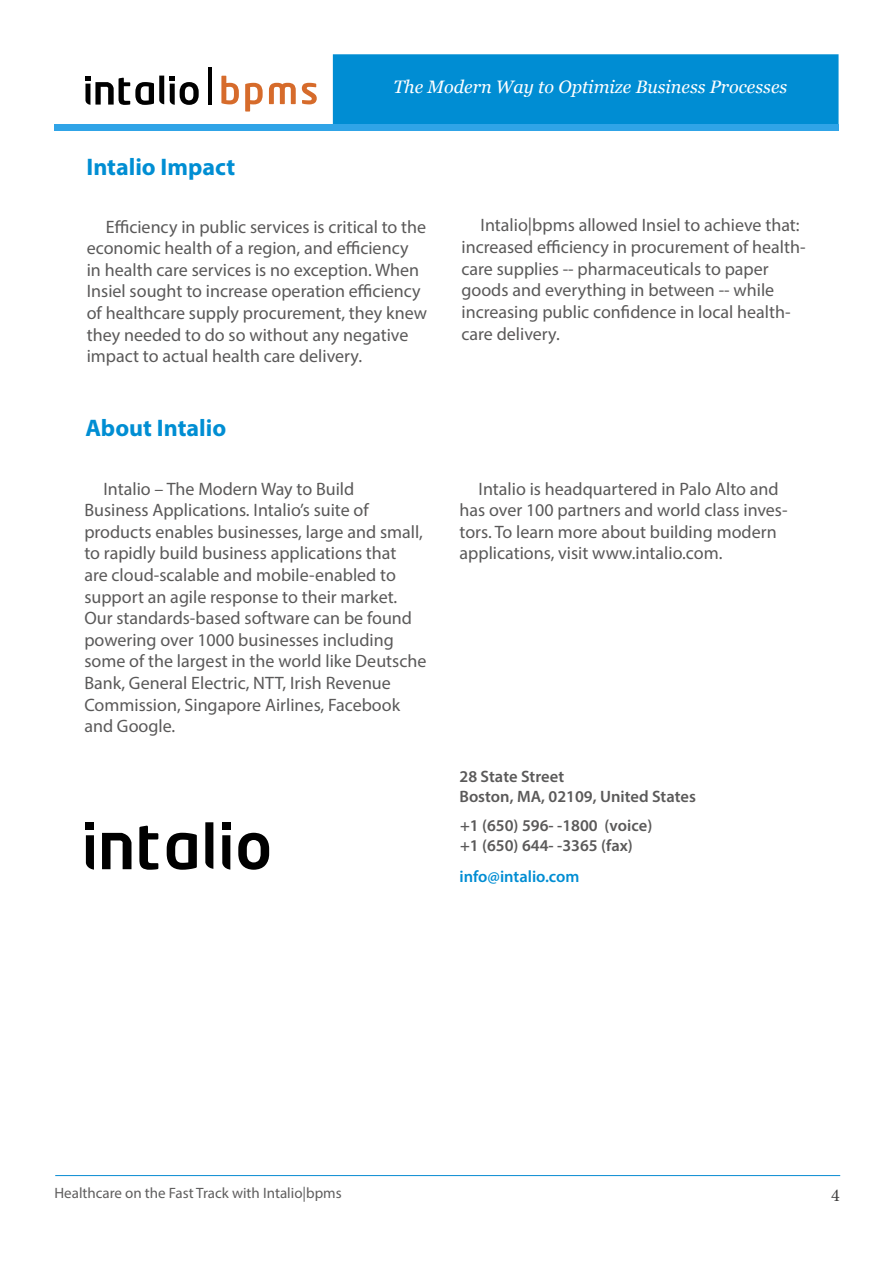
<style>
.page{position:relative;width:893px;height:1263px;background:#fff}
.page>*{position:absolute;margin:0;border:0;box-sizing:border-box;transform-origin:0 0}
.t1{font:700 24px "Myriad Pro";color:#008ed3}
.t2{font:18px/21.6px "Myriad Pro";color:#5a5959}
.t3{font:italic 18px "Georgia";color:#fff}
.t4{font:18px "Minion Pro";color:#3e3d3d}
.t5{font:600 16.5px/20.5px "Myriad Pro";color:#5a5959}
.t6{font:600 16.5px "Myriad Pro";color:#008dd3}
.t7{font:15px "Myriad Pro";color:#5f5e5e}
</style>
<div class="page">
<div style="left:333px;top:54px;width:505px;height:70px;background:#008dd3"></div>
<div style="left:54px;top:124px;width:784px;height:7px;background:#30a4e7"></div>
<hr style="left:208px;top:67px;width:3px;height:38px;background:#000">
<svg style="left:85px;top:76px;width:114px;height:29px"></svg>
<svg style="left:221px;top:76px;width:18px;height:28px"></svg>
<svg style="left:245px;top:83px;width:18px;height:29px"></svg>
<svg style="left:269px;top:83px;width:27px;height:21px"></svg>
<svg style="left:302px;top:83px;width:15px;height:21px"></svg>
<hr style="left:55px;top:1175px;width:785px;height:1px;background:#098cd2">
<div style="left:85px;top:822px;width:9px;height:8px;background:#000"></div>
<svg style="left:86px;top:835px;width:8px;height:35px"></svg>
<div style="left:222px;top:822px;width:9px;height:8px;background:#000"></div>
<svg style="left:222px;top:835px;width:8px;height:35px"></svg>
<svg style="left:205px;top:822px;width:8px;height:47px"></svg>
<svg style="left:102px;top:833px;width:29px;height:36px"></svg>
<svg style="left:139px;top:826px;width:19px;height:44px"></svg>
<svg style="left:167px;top:833px;width:30px;height:37px"></svg>
<svg style="left:238px;top:833px;width:31px;height:37px"></svg>
<p class="t3" style="left:393px;top:75px;width:395px">The Modern Way to Optimize Business Processes</p>
<p class="t1" style="left:86px;top:152px;width:150px">Intalio Impact</p>
<p class="t2" style="left:87px;top:215px;width:342px;text-indent:19px">Efficiency in public services is critical to the economic health of a region, and efficiency in health care services is no exception. When Insiel sought to increase operation efficiency of healthcare supply procurement, they knew they needed to do so without any negative impact to actual health care delivery.</p>
<p class="t2" style="left:461px;top:214px;width:346px;text-indent:19px">Intalio|bpms allowed Insiel to achieve that: increased efficiency in procurement of health&shy;care supplies -- pharmaceuticals to paper goods and everything in between -- while increasing public confidence in local health&shy;care delivery.</p>
<p class="t1" style="left:85px;top:413px;width:142px">About Intalio</p>
<p class="t2" style="left:103px;top:477px;width:252px">Intalio – The Modern Way to Build</p>
<p class="t2" style="left:84px;top:499px;width:286px">Business Applications. Intalio’s suite of</p>
<p class="t2" style="left:84px;top:521px;width:344px">products enables businesses, large and small, to rapidly build business applications that<br>are cloud-scalable and mobile-enabled to support an agile response to their market.<br>Our standards-based software can be found powering over 1000 businesses including some of the largest in the world like Deutsche Bank, General Electric, NTT, Irish Revenue Commission, Singapore Airlines, Facebook and Google.</p>
<p class="t2" style="left:459px;top:477px;width:330px;text-indent:19px">Intalio is headquartered in Palo Alto and has over 100 partners and world class inves&shy;tors. To learn more about building modern</p>
<p class="t2" style="left:459px;top:542px;width:264px">applications, visit www.intalio.com.</p>
<p class="t5" style="left:459px;top:765px;width:238px">28 State Street<br>Boston, MA, 02109, United States</p>
<p class="t5" style="left:460px;top:815px;width:194px;line-height:19.8px">+1 (650) 596- ‐1800 (voice) +1 (650) 644- ‐3365 (fax)</p>
<p class="t6" style="left:459px;top:866px;width:121px">info@intalio.com</p>
<p class="t7" style="left:54px;top:1184px;width:289px">Healthcare on the Fast Track with Intalio|bpms</p>
<p class="t4" style="left:831px;top:1183px;width:10px">4</p>
</div>
